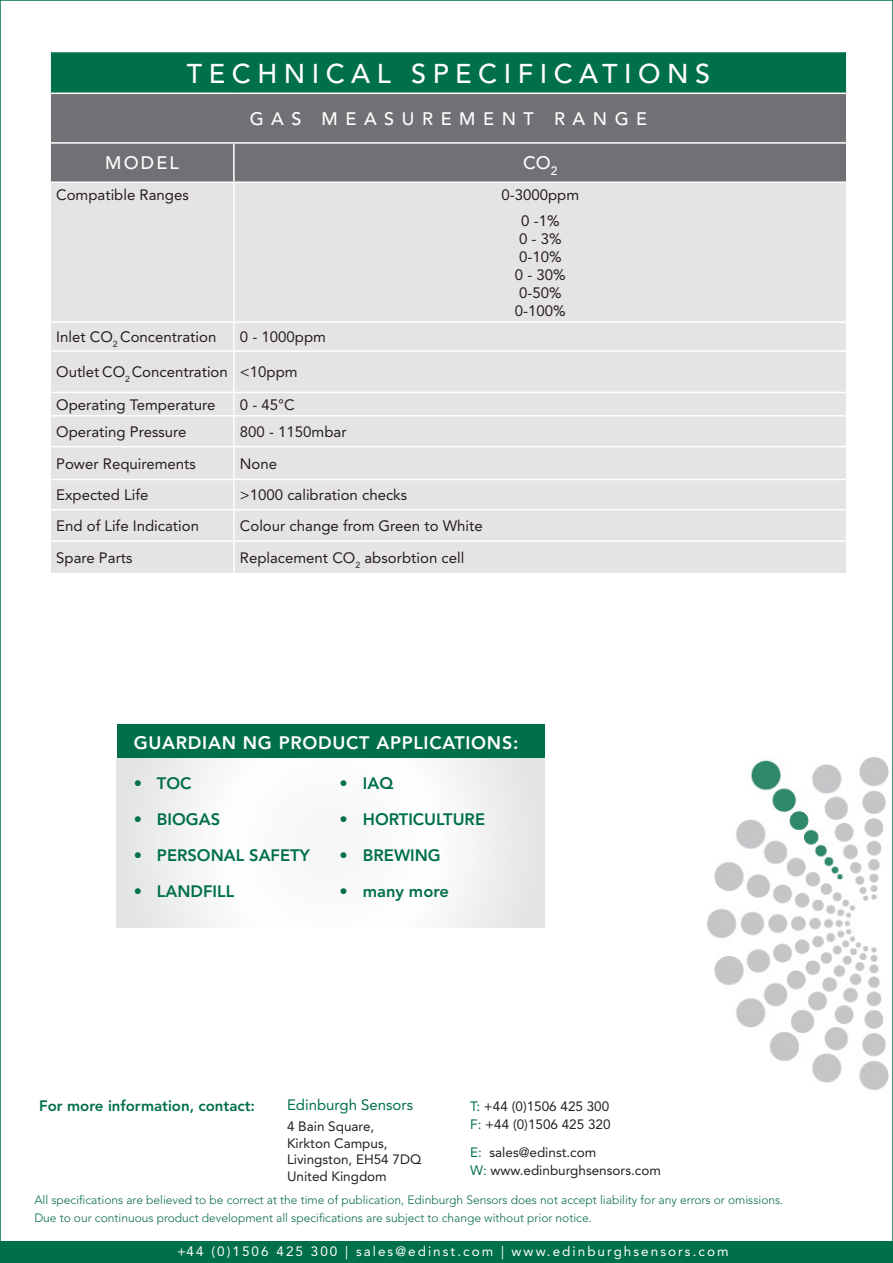
<style>
.page{position:relative;width:893px;height:1263px;background:#fff}
.page>*{position:absolute;margin:0;border:0;box-sizing:border-box;transform-origin:0 0}
.Body_text{font:500 27px "Avenir LT Std";letter-spacing:.24em;color:#fff}
.t1{font:800 18px "Avenir LT Std";letter-spacing:.04em;color:#fff}
.Body_text-2{font:500 18px "Avenir LT Std";letter-spacing:.42em;color:#fff}
.t2{font:800 16.5px "Avenir LT Std";color:#007049}
.Body_text-3{font:15px/18px "Avenir LT Std";color:#231f20;text-align:center}
.t3{font:800 15px "Avenir LT Std";color:#007049}
.t4{font:15px "Avenir LT Std";color:#007049}
.t5{font:13.5px/16.5px "Avenir LT Std";color:#231f20}
.t6{font:13.5px "Avenir LT Std";letter-spacing:.15em;color:#fff}
.t7{font:300 12px "Avenir LT Std";color:#096c49}
.s1{font-weight:300}
.s2{color:#007049}
</style>
<div class="page">
<div style="left:0;top:1241px;width:893px;height:22px;background:#007049"></div>
<img style="left:707px;top:757px;width:182px;height:333px">
<div style="left:117px;top:724px;width:427px;height:34px;background:#007049"></div>
<svg style="left:117px;top:758px;width:427px;height:170px"></svg>
<div style="left:50px;top:52px;width:797px;height:41px;background:#007049"></div>
<div style="left:51px;top:94px;width:795px;height:87px;background:#717074"></div>
<div style="left:51px;top:183px;width:795px;height:390px;background:#e6e3e6"></div>
<hr style="left:49px;top:52px;width:2px;height:41px;background:#fff">
<hr style="left:846px;top:52px;width:1px;height:41px;background:#fff">
<hr style="left:49px;top:142px;width:185px;height:2px;background:#fff">
<hr style="left:234px;top:142px;width:613px;height:2px;background:#fff">
<hr style="left:233px;top:144px;width:2px;height:37px;background:#fff">
<hr style="left:233px;top:323px;width:2px;height:27px;background:#fff">
<hr style="left:233px;top:352px;width:2px;height:40px;background:#fff">
<hr style="left:233px;top:393px;width:2px;height:22px;background:#fff">
<hr style="left:233px;top:417px;width:2px;height:29px;background:#fff">
<hr style="left:233px;top:447px;width:2px;height:32px;background:#fff">
<hr style="left:233px;top:480px;width:2px;height:29px;background:#fff">
<hr style="left:49px;top:321px;width:185px;height:2px;background:#fff">
<hr style="left:234px;top:321px;width:612px;height:2px;background:#fff">
<hr style="left:49px;top:350px;width:185px;height:2px;background:#fff">
<hr style="left:234px;top:350px;width:612px;height:2px;background:#fff">
<hr style="left:49px;top:392px;width:185px;height:1px;background:#fff">
<hr style="left:234px;top:392px;width:612px;height:1px;background:#fff">
<hr style="left:49px;top:415px;width:185px;height:2px;background:#fff">
<hr style="left:234px;top:415px;width:612px;height:2px;background:#fff">
<hr style="left:49px;top:446px;width:185px;height:1px;background:#fff">
<hr style="left:234px;top:446px;width:612px;height:1px;background:#fff">
<hr style="left:49px;top:479px;width:185px;height:1px;background:#fff">
<hr style="left:234px;top:479px;width:612px;height:1px;background:#fff">
<hr style="left:233px;top:183px;width:2px;height:138px;background:#fff">
<hr style="left:49px;top:509px;width:185px;height:1px;background:#fff">
<hr style="left:234px;top:509px;width:613px;height:1px;background:#fff">
<hr style="left:233px;top:510px;width:2px;height:30px;background:#fff">
<hr style="left:49px;top:540px;width:185px;height:2px;background:#fff">
<hr style="left:234px;top:540px;width:613px;height:2px;background:#fff">
<hr style="left:233px;top:542px;width:2px;height:31px;background:#fff">
<p class="Body_text" style="left:187px;top:58px;width:525px">TECHNICAL SPECIFICATIONS</p>
<p class="Body_text-2" style="left:250px;top:108px;width:399px">GAS MEASUREMENT RANGE</p>
<p class="Body_text-2" style="left:105px;top:153px;width:75px">MODEL</p>
<p class="Body_text-2" style="left:523px;top:153px;width:36px">CO<sub>2</sub></p>
<p class="Body_text-3" style="left:56px;top:185px;width:134px">Compatible Ranges</p>
<p class="Body_text-3" style="left:501px;top:185px;width:79px">0-3000ppm</p>
<p class="Body_text-3" style="left:515px;top:212px;width:52px">0 -1%<br>0 - 3%<br>0-10%<br>0 - 30%<br>0-50%<br>0-100%</p>
<p class="Body_text-3" style="left:56px;top:328px;width:162px">Inlet CO<sub>2</sub> Concentration</p>
<p class="Body_text-3" style="left:240px;top:328px;width:88px">0 - 1000ppm</p>
<p class="Body_text-3" style="left:56px;top:363px;width:173px">Outlet CO<sub>2</sub> Concentration</p>
<p class="Body_text-3" style="left:240px;top:363px;width:59px">&lt;10ppm</p>
<p class="Body_text-3" style="left:56px;top:396px;width:161px">Operating Temperature</p>
<p class="Body_text-3" style="left:240px;top:396px;width:56px">0 - 45°C</p>
<p class="Body_text-3" style="left:56px;top:423px;width:132px">Operating Pressure</p>
<p class="Body_text-3" style="left:240px;top:423px;width:108px">800 - 1150mbar</p>
<p class="Body_text-3" style="left:56px;top:455px;width:141px">Power Requirements</p>
<p class="Body_text-3" style="left:240px;top:455px;width:39px">None</p>
<p class="Body_text-3" style="left:56px;top:486px;width:94px">Expected Life</p>
<p class="Body_text-3" style="left:240px;top:486px;width:169px">&gt;1000 calibration checks</p>
<p class="Body_text-3" style="left:56px;top:517px;width:144px">End of Life Indication</p>
<p class="Body_text-3" style="left:240px;top:517px;width:244px">Colour change from Green to White</p>
<p class="Body_text-3" style="left:56px;top:549px;width:78px">Spare Parts</p>
<p class="Body_text-3" style="left:240px;top:549px;width:226px">Replacement CO<sub>2</sub> absorbtion cell</p>
<p class="t1" style="left:134px;top:732px;width:386px">GUARDIAN NG PRODUCT APPLICATIONS:</p>
<p class="t2" style="left:134px;top:773px;width:59px">• TOC</p>
<p class="t2" style="left:134px;top:809px;width:88px">• BIOGAS</p>
<p class="t2" style="left:134px;top:845px;width:178px">• PERSONAL SAFETY</p>
<p class="t2" style="left:134px;top:881px;width:102px">• LANDFILL</p>
<p class="t2" style="left:340px;top:773px;width:55px"><span class="s1">•</span> IAQ</p>
<p class="t2" style="left:340px;top:809px;width:147px">• HORTICULTURE</p>
<p class="t2" style="left:340px;top:845px;width:103px"><span class="s1">•</span> BREWING</p>
<p class="t2" style="left:340px;top:881px;width:111px">• many more</p>
<p class="t4" style="left:287px;top:1096px;width:128px">Edinburgh Sensors</p>
<p class="t5" style="left:287px;top:1118px;width:136px">4 Bain Square,<br>Kirkton Campus,<br>Livingston, EH54 7DQ</p>
<p class="t5" style="left:287px;top:1168px;width:101px">United Kingdom</p>
<p class="t3" style="left:39px;top:1097px;width:217px">For more information, contact:</p>
<p class="t5" style="left:470px;top:1098px;width:141px"><span class="s2">T:</span> +44 (0)1506 425 300</p>
<p class="t5" style="left:470px;top:1116px;width:142px"><span class="s2">F:</span> +44 (0)1506 425 320</p>
<p class="t5" style="left:470px;top:1144px;width:128px"><span class="s2">E:</span> sales@edinst.com</p>
<p class="t5" style="left:470px;top:1162px;width:192px"><span class="s2">W:</span> www.edinburghsensors.com</p>
<p class="t7" style="left:34px;top:1193px;width:751px">All specifications are believed to be correct at the time of publication, Edinburgh Sensors does not accept liability for any errors or omissions.</p>
<p class="t7" style="left:34px;top:1211px;width:559px">Due to our continuous product development all specifications are subject to change without prior notice.</p>
<p class="t6" style="left:177px;top:1243px;width:553px">+44 (0)1506 425 300 | sales@edinst.com | www.edinburghsensors.com</p>
</div>
